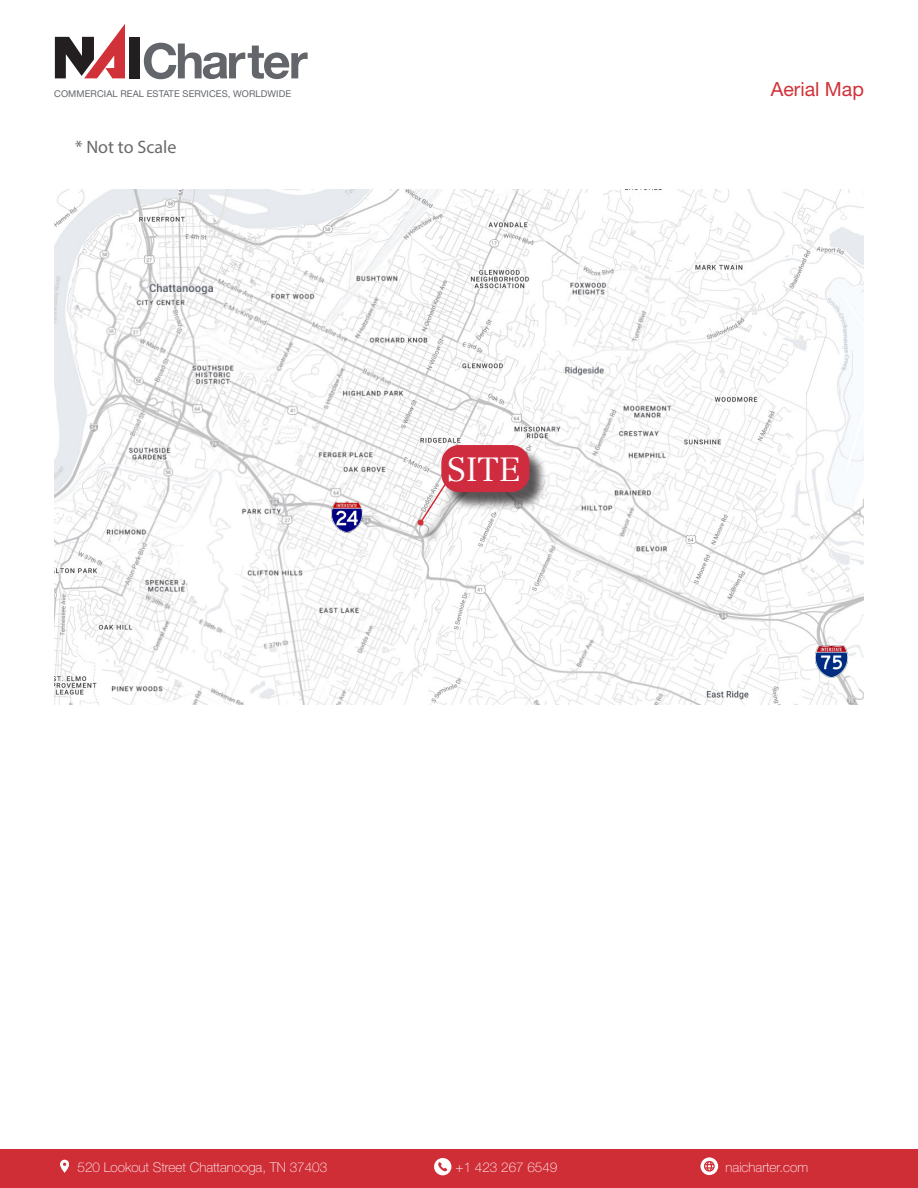
<style>
.page{position:relative;width:918px;height:1188px;background:#fff}
.page>*{position:absolute;margin:0;border:0;box-sizing:border-box;transform-origin:0 0}
.t1{font:300 33px "Centennial LT Std";color:#fff}
.t2{font:19.5px "Helvetica Neue LT Std";color:#d13138}
.t3{font:18px "Myriad Pro";color:#69696c}
.t4{font:100 13.5px "Helvetica Neue LT Std";color:#fff}
.t5{font:9.3px "Helvetica Neue LT Std";letter-spacing:.01em;color:#62656a}
</style>
<div class="page">
<div style="left:0;top:1149px;width:918px;height:39px;background:#d02e37"></div>
<div style="left:129px;top:37px;width:11px;height:41px;background:#231f20"></div>
<svg style="left:55px;top:24px;width:70px;height:54px"></svg>
<svg style="left:144px;top:43px;width:164px;height:36px"></svg>
<svg style="left:60px;top:1159px;width:9px;height:14px"></svg>
<svg style="left:434px;top:1158px;width:17px;height:17px"></svg>
<svg style="left:700px;top:1157px;width:18px;height:18px"></svg>
<img style="left:54px;top:189px;width:810px;height:515px">
<div style="left:444px;top:447px;width:104px;height:64px;background:#231f20;opacity:.75"></div>
<div style="left:441px;top:445px;width:88px;height:47px;background:#d02c40;border-radius:18px"></div>
<div style="left:420px;top:486px;width:45px;height:58px;background:#231f20;opacity:.75"></div>
<svg style="left:417px;top:480px;width:31px;height:46px"></svg>
<img style="left:816px;top:646px;width:31px;height:31px">
<img style="left:332px;top:501px;width:31px;height:31px">
<p class="t5" style="left:54px;top:89px;width:238px">COMMERCIAL REAL ESTATE SERVICES, WORLDWIDE</p>
<p class="t2" style="left:771px;top:78px;width:95px">Aerial Map</p>
<p class="t3" style="left:75px;top:136px;width:103px">* Not to Scale</p>
<p class="t1" style="left:447px;top:450px;width:75px">SITE</p>
<p class="t4" style="left:78px;top:1160px;width:251px">520 Lookout Street Chattanooga, TN 37403</p>
<p class="t4" style="left:456px;top:1160px;width:103px">+1 423 267 6549</p>
<p class="t4" style="left:726px;top:1160px;width:84px">naicharter.com</p>
</div>
